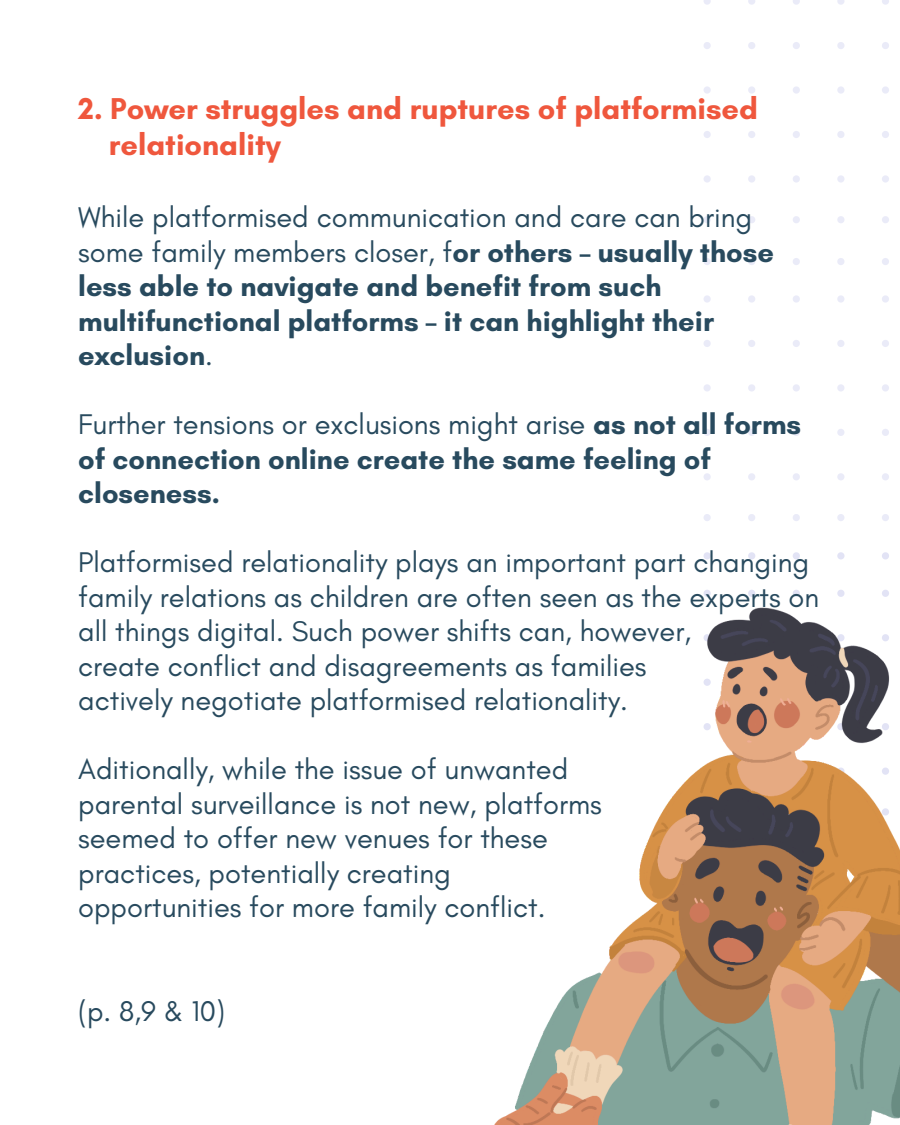
<style>
.page{position:relative;width:900px;height:1125px;background:#fff}
.page>*{position:absolute;margin:0;border:0;box-sizing:border-box;transform-origin:0 0}
.t1{font:700 30.7px/35.9px "Glacial Indifference";color:#ef573d}
.t2{font:29px/34.5px "Glacial Indifference";color:#284a5e}
.t3{font:700 29px/34.5px "Glacial Indifference";color:#284a5e}
.s1{font-weight:400}
</style>
<div class="page">
<svg style="left:704px;top:0;width:185px;height:521px"></svg>
<img style="left:494px;top:607px;width:406px;height:518px">
<p class="t1" style="left:109px;top:90px;width:651px;text-indent:-31px">2. Power struggles and ruptures of platformised relationality</p>
<h1 class="t3" style="left:78px;top:200px;width:697px"><span class="s1">While platformised communication and care can bring some family members closer, f</span>or others – usually those less able to navigate and benefit from such multifunctional platforms – it can highlight their exclusion<span class="s1">.</span></h1>
<p class="t3" style="left:78px;top:407px;width:724px"><span class="s1">Further tensions or exclusions might arise</span> as not all forms of connection online create the same feeling of closeness.</p>
<p class="t2" style="left:78px;top:545px;width:743px">Platformised relationality plays an important part changing family relations as children are often seen as the experts on all things digital. Such power shifts can, however,</p>
<p class="t2" style="left:78px;top:648px;width:570px">create conflict and disagreements as families</p>
<p class="t2" style="left:78px;top:683px;width:551px">actively negotiate platformised relationality.</p>
<p class="t2" style="left:78px;top:752px;width:492px">Aditionally, while the issue of unwanted</p>
<p class="t2" style="left:78px;top:786px;width:525px">parental surveillance is not new, platforms</p>
<p class="t2" style="left:78px;top:821px;width:471px">seemed to offer new venues for these</p>
<p class="t2" style="left:78px;top:855px;width:374px">practices, potentially creating</p>
<p class="t2" style="left:78px;top:890px;width:469px">opportunities for more family conflict.</p>
<p class="t2" style="left:78px;top:993px;width:148px">(p. 8,9 &amp; 10)</p>
</div>
